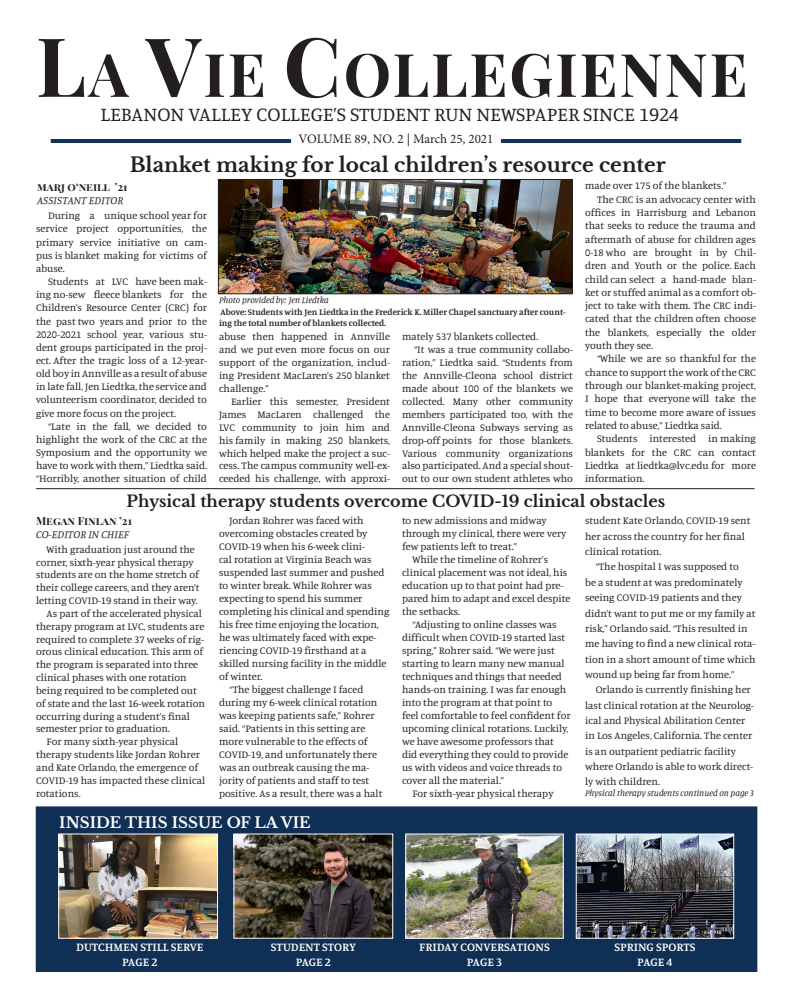
<style>
.page{position:relative;width:792px;height:1008px;background:#fff}
.page>*{position:absolute;margin:0;border:0;box-sizing:border-box;transform-origin:0 0}
.t1{font:700 60px "Playfair Display SC";letter-spacing:.03em;color:#231f20}
.t2{font:20px "Manuale";color:#231f20}
.t3{font:700 20px "Libre Baskerville";color:#231f20}
.t4{font:700 16px "Libre Baskerville";color:#231f20}
.t5{font:700 15px "Libre Baskerville";color:#fff}
.t6{font:13px "Minion Pro";letter-spacing:-.005em;color:#231f20}
.t7{font:600 12px "Manuale";color:#fff}
.t8{font:italic 11px "Manuale";color:#231f20}
.t9{font:700 11px "Playfair Display SC";color:#231f20}
.t10{font:10.5px/13px "Manuale";color:#231f20}
.t11{font:600 9px/10.8px "Manuale";color:#231f20}
.t12{font:italic 9px "Manuale";color:#231f20}
.s1{font-size:82px}
</style>
<div class="page">
<hr style="left:501px;top:139px;width:240px;height:4px;background:#13335a">
<img style="left:220px;top:181px;width:351px;height:111px">
<div style="left:218px;top:179px;width:355px;height:115px;border:1px solid #231f20"></div>
<hr style="left:36px;top:488px;width:719px;height:1px;background:#231f20">
<hr style="left:51px;top:139px;width:240px;height:4px;background:#13335a">
<div style="left:36px;top:806px;width:721px;height:166px;background:#102f54;border:2px solid #102f54"></div>
<img style="left:578px;top:836px;width:154px;height:101px">
<div style="left:576px;top:834px;width:158px;height:105px;border:1px solid #fff"></div>
<img style="left:407px;top:836px;width:155px;height:101px">
<div style="left:405px;top:834px;width:159px;height:105px;border:1px solid #fff"></div>
<img style="left:235px;top:836px;width:156px;height:101px">
<div style="left:233px;top:834px;width:160px;height:105px;border:1px solid #fff"></div>
<img style="left:60px;top:836px;width:156px;height:101px">
<div style="left:58px;top:834px;width:160px;height:105px;border:1px solid #fff"></div>
<p class="t1" style="left:36px;top:27px;width:713px"><span class="s1">L</span>A <span class="s1">V</span>IE <span class="s1">C</span>OLLEGIENNE</p>
<p class="t2" style="left:100px;top:101px;width:580px">LEBANON VALLEY COLLEGE’S STUDENT RUN NEWSPAPER SINCE 1924</p>
<p class="t6" style="left:299px;top:130px;width:196px">VOLUME 89, NO. 2 | March 25, 2021</p>
<p class="t3" style="left:130px;top:152px;width:538px">Blanket making for local children’s resource center</p>
<p class="t10" style="left:36px;top:209px;width:173px;text-align:justify;text-indent:12px">During a unique school year for service project opportunities, the primary service initiative on cam&shy;pus is blanket making for victims of abuse.</p>
<p class="t10" style="left:36px;top:275px;width:173px;text-align:justify;text-indent:12px">Students at LVC have been mak&shy;ing no-sew fleece blankets for the Children’s Resource Center (CRC) for the past two years and prior to the 2020-2021 school year, various stu&shy;dent groups participated in the proj&shy;ect. After the tragic loss of a 12-year&shy;old boy in Annville as a result of abuse in late fall, Jen Liedtka, the service and volunteerism coordinator, decided to give more focus on the project.</p>
<p class="t10" style="left:36px;top:419px;width:173px;text-align:justify;text-indent:12px">“Late in the fall, we decided to highlight the work of the CRC at the Symposium and the opportunity we have to work with them,” Liedtka said. “Horribly, another situation of child</p>
<p class="t4" style="left:127px;top:491px;width:540px">Physical therapy students overcome COVID-19 clinical obstacles</p>
<p class="t9" style="left:36px;top:512px;width:97px">Megan Finlan ’21</p>
<p class="t8" style="left:36px;top:527px;width:95px">CO-EDITOR IN CHIEF</p>
<p class="t10" style="left:585px;top:179px;width:143px">made over 175 of the blankets.”</p>
<p class="t10" style="left:585px;top:192px;width:173px;line-height:13.3px;text-align:justify;text-indent:12px">The CRC is an advocacy center with offices in Harrisburg and Lebanon that seeks to reduce the trauma and aftermath of abuse for children ages 0-18 who are brought in by Chil&shy;dren and Youth or the police. Each child can select a hand-made blan&shy;ket or stuffed animal as a comfort ob&shy;ject to take with them. The CRC indi&shy;cated that the children often choose the blankets, especially the older youth they see.</p>
<p class="t10" style="left:585px;top:352px;width:173px;line-height:13.3px;text-align:justify;text-indent:12px">“While we are so thankful for the chance to support the work of the CRC through our blanket-making project, I hope that everyone will take the time to become more aware of issues related to abuse,” Liedtka said.</p>
<p class="t10" style="left:585px;top:432px;width:173px;line-height:13.3px;text-align:justify;text-indent:12px">Students interested in making blankets for the CRC can contact Liedtka at liedtka@lvc.edu for more information.</p>
<p class="t9" style="left:37px;top:178px;width:92px">marj o‘neill ’21</p>
<p class="t8" style="left:37px;top:193px;width:88px">ASSISTANT EDITOR</p>
<p class="t12" style="left:219px;top:294px;width:111px">Photo provided by: Jen Liedtka</p>
<p class="t11" style="left:219px;top:307px;width:348px">Above: Students with Jen Liedtka in the Frederick K. Miller Chapel sanctuary after count&shy;ing the total number of blankets collected.</p>
<p class="t10" style="left:402px;top:330px;width:138px">mately 537 blankets collected.</p>
<p class="t10" style="left:402px;top:343px;width:173px;text-align:justify;text-indent:12px">“It was a true community collabo&shy;ration,” Liedtka said. “Students from the Annville-Cleona school district made about 100 of the blankets we collected. Many other community members participated too, with the Annville-Cleona Subways serving as drop-off points for those blankets.<br>Various community organizations also participated. And a special shout&shy;out to our own student athletes who</p>
<p class="t10" style="left:219px;top:330px;width:173px;text-align:justify">abuse then happened in Annville and we put even more focus on our support of the organization, includ&shy;ing President MacLaren’s 250 blanket challenge.”</p>
<p class="t10" style="left:219px;top:395px;width:173px;text-align:justify;text-indent:12px">Earlier this semester, President James MacLaren challenged the LVC community to join him and his family in making 250 blankets, which helped make the project a suc&shy;cess. The campus community well-ex&shy;ceeded his challenge, with approxi-</p>
<p class="t10" style="left:402px;top:514px;width:166px">to new admissions and midway through my clinical, there were very few patients left to treat.”</p>
<p class="t10" style="left:402px;top:553px;width:170px;text-indent:10px">While the timeline of Rohrer’s clinical placement was not ideal, his education up to that point had pre&shy;pared him to adapt and excel despite the setbacks.</p>
<p class="t10" style="left:402px;top:618px;width:170px;text-indent:10px">“Adjusting to online classes was difficult when COVID-19 started last spring,” Rohrer said. “We were just starting to learn many new manual techniques and things that needed hands-on training. I was far enough into the program at that point to feel comfortable to feel confident for upcoming clinical rotations. Luckily, we have awesome professors that did everything they could to provide us with videos and voice threads to cover all the material.”</p>
<p class="t10" style="left:412px;top:786px;width:143px">For sixth-year physical therapy</p>
<p class="t12" style="left:585px;top:787px;width:171px">Physical therapy students continued on page 3</p>
<p class="t10" style="left:219px;top:514px;width:172px;text-indent:10px">Jordan Rohrer was faced with overcoming obstacles created by<br>COVID-19 when his 6-week clini-<br>cal rotation at Virginia Beach was suspended last summer and pushed to winter break. While Rohrer was expecting to spend his summer completing his clinical and spending his free time enjoying the location, he was ultimately faced with expe&shy;riencing COVID-19 firsthand at a skilled nursing facility in the middle of winter.</p>
<p class="t10" style="left:219px;top:682px;width:165px;text-indent:10px">“The biggest challenge I faced during my 6-week clinical rotation was keeping patients safe,” Rohrer said. “Patients in this setting are more vulnerable to the effects of COVID-19, and unfortunately there was an outbreak causing the ma&shy;jority of patients and staff to test positive. As a result, there was a halt</p>
<p class="t10" style="left:585px;top:513px;width:167px;line-height:15.3px">student Kate Orlando, COVID-19 sent her across the country for her final clinical rotation.</p>
<p class="t10" style="left:585px;top:559px;width:172px;line-height:15.3px;text-indent:10px">“The hospital I was supposed to<br>be a student at was predominately seeing COVID-19 patients and they didn’t want to put me or my family at risk,” Orlando said. “This resulted in me having to find a new clinical rota&shy;tion in a short amount of time which wound up being far from home.”</p>
<p class="t10" style="left:585px;top:682px;width:170px;line-height:15.3px;text-indent:10px">Orlando is currently finishing her last clinical rotation at the Neurolog&shy;ical and Physical Abilitation Center in Los Angeles, California. The center is an outpatient pediatric facility where Orlando is able to work direct&shy;ly with children.</p>
<p class="t10" style="left:36px;top:542px;width:165px;text-align:center">With graduation just around the corner, sixth-year physical therapy students are on the home stretch of their college careers, and they aren’t letting COVID-19 stand in their way.</p>
<p class="t10" style="left:36px;top:607px;width:171px;text-indent:10px">As part of the accelerated physical therapy program at LVC, students are required to complete 37 weeks of rig&shy;orous clinical education. This arm of the program is separated into three clinical phases with one rotation being required to be completed out of state and the last 16-week rotation occurring during a student’s final semester prior to graduation.</p>
<p class="t10" style="left:36px;top:735px;width:171px;text-indent:10px">For many sixth-year physical therapy students like Jordan Rohrer and Kate Orlando, the emergence of<br>COVID-19 has impacted these clinical rotations.</p>
<p class="t5" style="left:59px;top:814px;width:253px">INSIDE THIS ISSUE OF LA VIE</p>
<p class="t7" style="left:76px;top:940px;width:129px">DUTCHMEN STILL SERVE</p>
<p class="t7" style="left:122px;top:954px;width:37px">PAGE 2</p>
<p class="t7" style="left:271px;top:940px;width:86px">STUDENT STORY</p>
<p class="t7" style="left:296px;top:954px;width:37px">PAGE 2</p>
<p class="t7" style="left:419px;top:940px;width:132px">FRIDAY CONVERSATIONS</p>
<p class="t7" style="left:467px;top:954px;width:37px">PAGE 3</p>
<p class="t7" style="left:615px;top:940px;width:82px">SPRING SPORTS</p>
<p class="t7" style="left:637px;top:954px;width:37px">PAGE 4</p>
</div>
